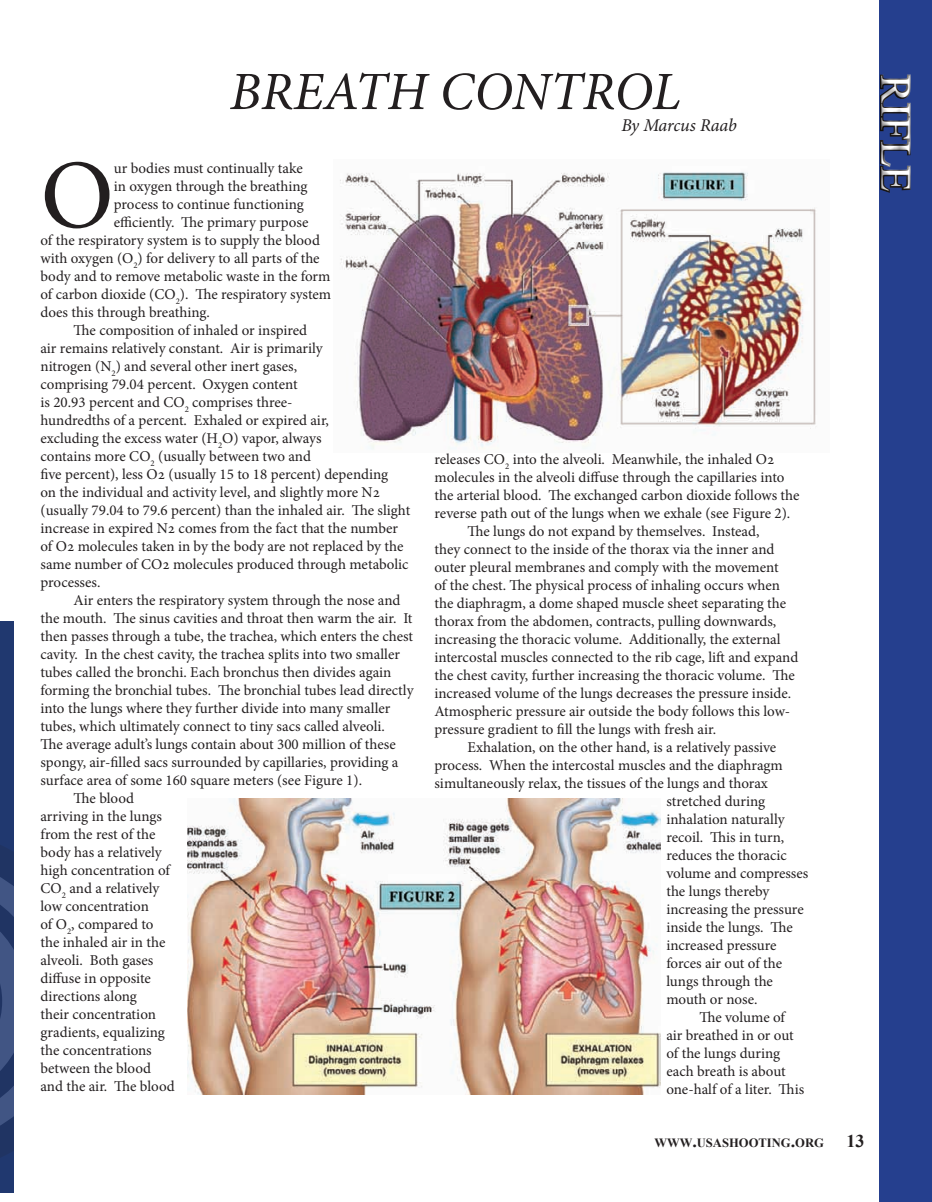
<style>
.page{position:relative;width:932px;height:1202px;background:#fff}
.page>*{position:absolute;margin:0;border:0;box-sizing:border-box;transform-origin:0 0}
.t1{font:98.1px "Minion Pro";color:#231f20}
.t2{font:italic 54px "Minion Pro";color:#231f20}
.t3{font:42px "Times New Roman";color:#fff}
.t4{font:italic 18px "Minion Pro";letter-spacing:-.015em;color:#231f20}
.t5{font:15px "Minion Pro";color:#231f20}
.t6{font:700 12.6px "Times New Roman";color:#231f20}
.s1{font-size:18px}
</style>
<div class="page">
<img style="left:187px;top:798px;width:473px;height:296px">
<div style="left:879px;top:0;width:53px;height:1202px;background:#253f8e"></div>
<div style="left:872px;top:63px;width:49px;height:139px;background:#253f8e"></div>
<div style="left:868px;top:65px;width:49px;height:138px;background:#231f20;opacity:.75"></div>
<img style="left:340px;top:172px;width:476px;height:277px">
<div style="left:0;top:621px;width:14px;height:573px;background:#20386f"></div>
<svg style="left:0;top:845px;width:14px;height:312px"></svg>
<div style="left:0;top:1193px;width:14px;height:9px;background:#fff"></div>
<h2 class="t2" style="left:230px;top:55px;width:452px">BREATH CONTROL</h2>
<p class="t4" style="left:621px;top:113px;width:117px">By Marcus Raab</p>
<h1 class="t1" style="left:40px;top:130px;width:75px">O</h1>
<p class="t5" style="left:114px;top:158px;width:190px">ur bodies must continually take</p>
<p class="t5" style="left:114px;top:176px;width:195px">in oxygen through the breathing</p>
<p class="t5" style="left:114px;top:194px;width:192px">process to continue functioning</p>
<p class="t5" style="left:114px;top:212px;width:196px">efficiently. The primary purpose</p>
<p class="t5" style="left:41px;top:230px;width:281px">of the respiratory system is to supply the blood</p>
<p class="t5" style="left:41px;top:248px;width:281px">with oxygen (O<sub>2</sub>) for delivery to all parts of the</p>
<p class="t5" style="left:40px;top:266px;width:291px">body and to remove metabolic waste in the form</p>
<p class="t5" style="left:40px;top:284px;width:292px">of carbon dioxide (CO<sub>2</sub>). The respiratory system</p>
<p class="t5" style="left:40px;top:302px;width:171px">does this through breathing.</p>
<p class="t5" style="left:73px;top:320px;width:235px">The composition of inhaled or inspired</p>
<p class="t5" style="left:40px;top:338px;width:284px">air remains relatively constant. Air is primarily</p>
<p class="t5" style="left:40px;top:356px;width:258px">nitrogen (N<sub>2</sub>) and several other inert gases,</p>
<p class="t5" style="left:40px;top:374px;width:259px">comprising 79.04 percent. Oxygen content</p>
<p class="t5" style="left:40px;top:392px;width:253px">is 20.93 percent and CO<sub>2</sub> comprises three-</p>
<p class="t5" style="left:40px;top:410px;width:290px">hundredths of a percent. Exhaled or expired air,</p>
<p class="t5" style="left:40px;top:428px;width:282px">excluding the excess water (H<sub>2</sub>O) vapor, always</p>
<p class="t5" style="left:40px;top:446px;width:272px">contains more CO<sub>2</sub> (usually between two and</p>
<p class="t5" style="left:40px;top:464px;width:349px">five percent), less O2 (usually 15 to 18 percent) depending</p>
<p class="t5" style="left:40px;top:482px;width:341px">on the individual and activity level, and slightly more N2</p>
<p class="t5" style="left:40px;top:500px;width:371px">(usually 79.04 to 79.6 percent) than the inhaled air. The slight</p>
<p class="t5" style="left:40px;top:518px;width:359px">increase in expired N2 comes from the fact that the number</p>
<p class="t5" style="left:40px;top:536px;width:364px">of O2 molecules taken in by the body are not replaced by the</p>
<p class="t5" style="left:40px;top:554px;width:369px">same number of CO2 molecules produced through metabolic</p>
<p class="t5" style="left:40px;top:572px;width:61px">processes.</p>
<p class="t5" style="left:73px;top:590px;width:328px">Air enters the respiratory system through the nose and</p>
<p class="t5" style="left:40px;top:608px;width:373px">the mouth. The sinus cavities and throat then warm the air. It</p>
<p class="t5" style="left:40px;top:626px;width:374px">then passes through a tube, the trachea, which enters the chest</p>
<p class="t5" style="left:40px;top:644px;width:361px">cavity. In the chest cavity, the trachea splits into two smaller</p>
<p class="t5" style="left:40px;top:662px;width:352px">tubes called the bronchi. Each bronchus then divides again</p>
<p class="t5" style="left:40px;top:680px;width:374px">forming the bronchial tubes. The bronchial tubes lead directly</p>
<p class="t5" style="left:40px;top:698px;width:351px">into the lungs where they further divide into many smaller</p>
<p class="t5" style="left:40px;top:716px;width:346px">tubes, which ultimately connect to tiny sacs called alveoli.</p>
<p class="t5" style="left:40px;top:734px;width:357px">The average adult’s lungs contain about 300 million of these</p>
<p class="t5" style="left:40px;top:752px;width:359px">spongy, air-filled sacs surrounded by capillaries, providing a</p>
<p class="t5" style="left:40px;top:770px;width:323px">surface area of some 160 square meters (see Figure 1).</p>
<p class="t5" style="left:73px;top:788px;width:62px">The blood</p>
<p class="t5" style="left:40px;top:806px;width:123px">arriving in the lungs</p>
<p class="t5" style="left:40px;top:824px;width:116px">from the rest of the</p>
<p class="t5" style="left:40px;top:842px;width:123px">body has a relatively</p>
<p class="t5" style="left:40px;top:860px;width:131px">high concentration of</p>
<p class="t5" style="left:40px;top:878px;width:120px">CO<sub>2</sub> and a relatively</p>
<p class="t5" style="left:40px;top:896px;width:110px">low concentration</p>
<p class="t5" style="left:40px;top:914px;width:115px">of O<sub>2</sub>, compared to</p>
<p class="t5" style="left:40px;top:932px;width:126px">the inhaled air in the</p>
<p class="t5" style="left:40px;top:950px;width:114px">alveoli. Both gases</p>
<p class="t5" style="left:40px;top:968px;width:112px">diffuse in opposite</p>
<p class="t5" style="left:40px;top:986px;width:98px">directions along</p>
<p class="t5" style="left:40px;top:1004px;width:117px">their concentration</p>
<p class="t5" style="left:40px;top:1022px;width:126px">gradients, equalizing</p>
<p class="t5" style="left:40px;top:1040px;width:113px">the concentrations</p>
<p class="t5" style="left:40px;top:1058px;width:112px">between the blood</p>
<p class="t5" style="left:40px;top:1076px;width:136px">and the air. The blood</p>
<p class="t5" style="left:434px;top:449px;width:341px">releases CO<sub>2</sub> into the alveoli. Meanwhile, the inhaled O2</p>
<p class="t5" style="left:434px;top:467px;width:351px">molecules in the alveoli diffuse through the capillaries into</p>
<p class="t5" style="left:434px;top:485px;width:366px">the arterial blood. The exchanged carbon dioxide follows the</p>
<p class="t5" style="left:434px;top:503px;width:357px">reverse path out of the lungs when we exhale (see Figure 2).</p>
<p class="t5" style="left:467px;top:521px;width:293px">The lungs do not expand by themselves. Instead,</p>
<p class="t5" style="left:434px;top:539px;width:341px">they connect to the inside of the thorax via the inner and</p>
<p class="t5" style="left:434px;top:557px;width:346px">outer pleural membranes and comply with the movement</p>
<p class="t5" style="left:434px;top:575px;width:347px">of the chest. The physical process of inhaling occurs when</p>
<p class="t5" style="left:434px;top:593px;width:353px">the diaphragm, a dome shaped muscle sheet separating the</p>
<p class="t5" style="left:434px;top:611px;width:343px">thorax from the abdomen, contracts, pulling downwards,</p>
<p class="t5" style="left:434px;top:629px;width:348px">increasing the thoracic volume. Additionally, the external</p>
<p class="t5" style="left:434px;top:647px;width:365px">intercostal muscles connected to the rib cage, lift and expand</p>
<p class="t5" style="left:434px;top:665px;width:362px">the chest cavity, further increasing the thoracic volume. The</p>
<p class="t5" style="left:434px;top:683px;width:358px">increased volume of the lungs decreases the pressure inside.</p>
<p class="t5" style="left:434px;top:701px;width:357px">Atmospheric pressure air outside the body follows this low-</p>
<p class="t5" style="left:434px;top:719px;width:283px">pressure gradient to fill the lungs with fresh air.</p>
<p class="t5" style="left:467px;top:737px;width:310px">Exhalation, on the other hand, is a relatively passive</p>
<p class="t5" style="left:434px;top:755px;width:350px">process. When the intercostal muscles and the diaphragm</p>
<p class="t5" style="left:434px;top:773px;width:335px">simultaneously relax, the tissues of the lungs and thorax</p>
<p class="t5" style="left:666px;top:791px;width:100px">stretched during</p>
<p class="t5" style="left:666px;top:809px;width:120px">inhalation naturally</p>
<p class="t5" style="left:666px;top:827px;width:119px">recoil. This in turn,</p>
<p class="t5" style="left:666px;top:845px;width:122px">reduces the thoracic</p>
<p class="t5" style="left:666px;top:863px;width:144px">volume and compresses</p>
<p class="t5" style="left:666px;top:881px;width:104px">the lungs thereby</p>
<p class="t5" style="left:666px;top:899px;width:139px">increasing the pressure</p>
<p class="t5" style="left:666px;top:917px;width:128px">inside the lungs. The</p>
<p class="t5" style="left:666px;top:935px;width:112px">increased pressure</p>
<p class="t5" style="left:666px;top:953px;width:117px">forces air out of the</p>
<p class="t5" style="left:666px;top:971px;width:108px">lungs through the</p>
<p class="t5" style="left:666px;top:989px;width:93px">mouth or nose.</p>
<p class="t5" style="left:699px;top:1007px;width:87px">The volume of</p>
<p class="t5" style="left:666px;top:1025px;width:129px">air breathed in or out</p>
<p class="t5" style="left:666px;top:1043px;width:115px">of the lungs during</p>
<p class="t5" style="left:666px;top:1061px;width:121px">each breath is about</p>
<p class="t5" style="left:666px;top:1079px;width:139px">one-half of a liter. This</p>
<p class="t6" style="left:654px;top:1133px;width:14px">WWW</p>
<p class="t6" style="left:692px;top:1133px;width:14px"><span class="s1">.</span>USAS</p>
<p class="t6" style="left:729px;top:1133px;width:137px">HOOTING<span class="s1">.</span>ORG <span class="s1">13</span></p>
<h3 class="t3" style="left:923px;top:75px;width:118px;rotate:90deg">rifle</h3>
</div>
